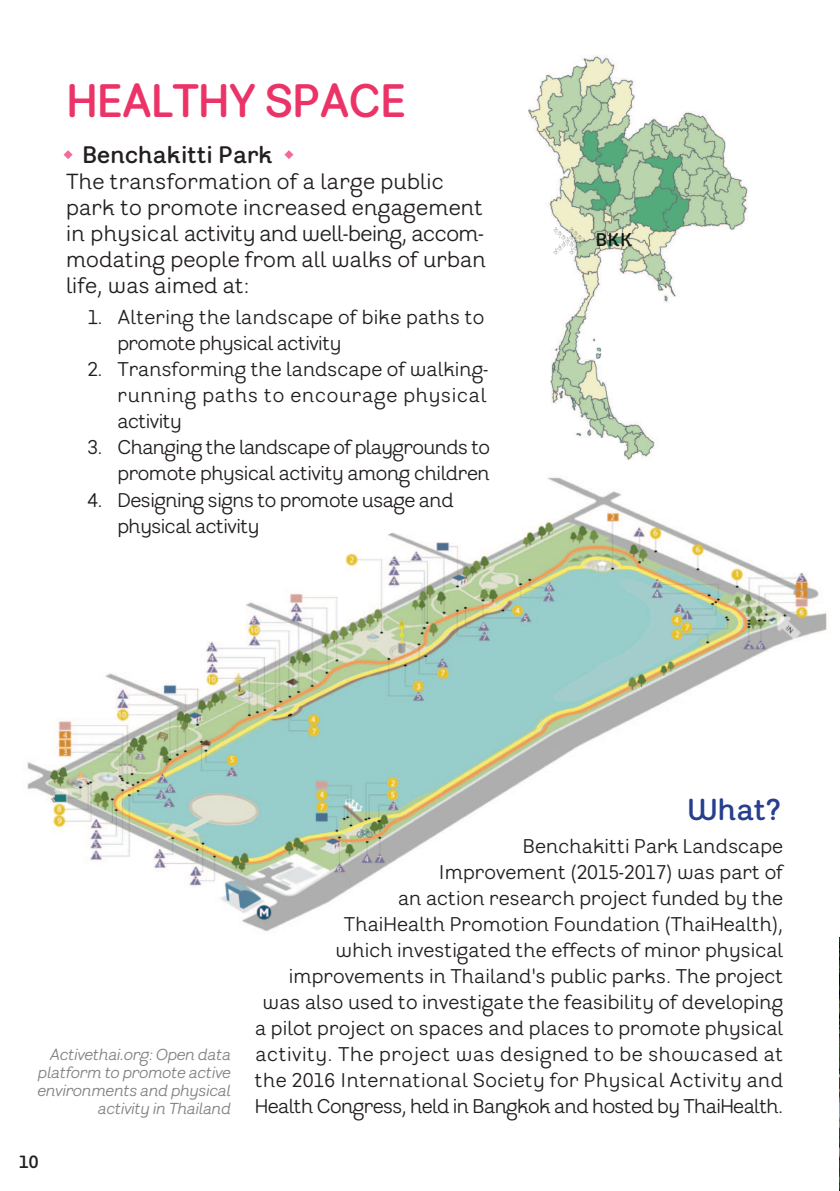
<style>
.page{position:relative;width:840px;height:1191px;background:#fff}
.page>*{position:absolute;margin:0;border:0;box-sizing:border-box;transform-origin:0 0}
.t1{font:700 47px "Kwam Sook";letter-spacing:-.03em;color:#eb3367}
.t2{font:700 30.4px "Kwam Sook";color:#26408f}
.t3{font:700 24px "Kwam Sook";color:#231f20}
.t4{font:22px/26px "Kwam Sook";letter-spacing:.005em;color:#231f20}
.t5{font:20px/26px "Kwam Sook";color:#231f20;text-align:right}
.t6{font:20px/26px "Kwam Sook";letter-spacing:-.025em;color:#231f20}
.t7{font:700 18.4px "Kwam Sook";color:#231f20}
.t8{font:700 18px "Kwam Sook";color:#231f20}
.t9{font:italic 16px/18px "Kwam Sook";letter-spacing:-.025em;color:#808285;text-align:right}
</style>
<div class="page">
<img style="left:27px;top:492px;width:800px;height:440px">
<img style="left:839px;top:938px;width:1px;height:253px">
<svg style="left:284px;top:150px;width:9px;height:9px"></svg>
<svg style="left:64px;top:150px;width:9px;height:9px"></svg>
<img style="left:528px;top:55px;width:220px;height:437px">
<h1 class="t1" style="left:66px;top:73px;width:342px">HEALTHY SPACE</h1>
<p class="t3" style="left:82px;top:141px;width:192px">Benchakitti Park</p>
<p class="t4" style="left:66px;top:172px;width:421px">The transformation of a large public park to promote increased engagement in physical activity and well-being, accom&shy;modating people from all walks of urban life, was aimed at:</p>
<p class="t6" style="left:117px;top:308px;width:374px">Altering the landscape of bike paths to promote physical activity<br>Transforming the landscape of walking&shy;running paths to encourage physical activity<br>Changing the landscape of playgrounds to promote physical activity among children<br>Designing signs to promote usage and physical activity</p>
<p class="t5" style="left:87px;top:308px;width:17px">1.</p>
<p class="t5" style="left:87px;top:360px;width:17px">2.</p>
<p class="t5" style="left:87px;top:438px;width:17px">3.</p>
<p class="t5" style="left:87px;top:490px;width:17px">4.</p>
<p class="t7" style="left:595px;top:229px;width:38px">BKK</p>
<p class="t9" style="left:37px;top:1048px;width:195px">Activethai.org: Open data platform to promote active environments and physical activity in Thailand</p>
<p class="t8" style="left:19px;top:1151px;width:21px">10</p>
<h2 class="t2" style="left:686px;top:792px;width:95px">What?</h2>
<p class="t5" style="left:255px;top:836px;width:529px">Benchakitti Park Landscape<br>Improvement (2015-2017) was part of<br>an action research project funded by the<br>ThaiHealth Promotion Foundation (ThaiHealth),<br>which investigated the effects of minor physical improvements in Thailand's public parks. The project was also used to investigate the feasibility of developing a pilot project on spaces and places to promote physical activity. The project was designed to be showcased at the 2016 International Society for Physical Activity and Health Congress, held in Bangkok and hosted by ThaiHealth.</p>
</div>
